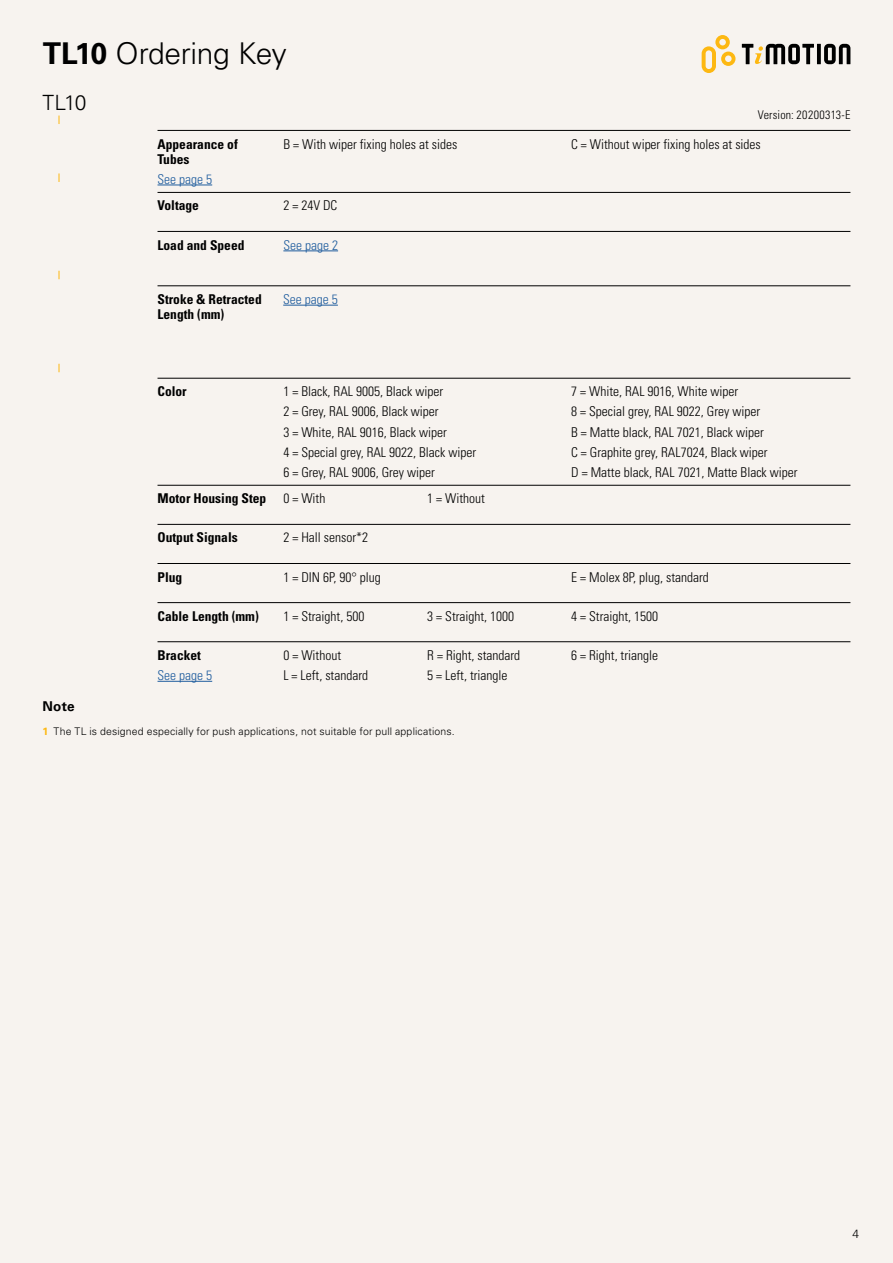
<style>
.page{position:relative;width:893px;height:1263px;background:#f7f3ef}
.page>*{position:absolute;margin:0;border:0;box-sizing:border-box;transform-origin:0 0}
.t1{font:300 30px "Univers LT Std";letter-spacing:-.015em;color:#000}
.t2{font:300 21px "Univers LT Std";color:#000}
.t3{font:300 condensed 13.5px/20.1px "Univers LT Std";color:#000}
.t4{font:700 condensed 13.5px/15px "Univers LT Std";color:#000}
.t5{font:300 condensed 13.5px "Univers LT Std";color:#205d9e}
.t6{font:700 13.5px "Univers LT Std";color:#000}
.t7{font:300 condensed 12px "Univers LT Std";letter-spacing:.015em;color:#000}
.t8{font:300 12px "Univers LT Std";color:#000}
.t9{font:300 10.5px "Univers LT Std";letter-spacing:.015em;color:#000}
.s1{font-weight:700}
.s2{font-weight:700;color:#fdb812}
</style>
<div class="page">
<svg style="left:702px;top:35px;width:33px;height:38px"></svg>
<svg style="left:817px;top:44px;width:4px;height:20px"></svg>
<svg style="left:824px;top:44px;width:26px;height:20px"></svg>
<svg style="left:742px;top:44px;width:72px;height:20px"></svg>
<hr style="left:158px;top:192px;width:692px;height:1px;background:#000">
<hr style="left:158px;top:185px;width:54px;height:1px;background:#205d9e">
<hr style="left:158px;top:130px;width:692px;height:1px;background:#000">
<hr style="left:158px;top:231px;width:692px;height:1px;background:#000">
<hr style="left:283px;top:251px;width:55px;height:1px;background:#205d9e">
<hr style="left:158px;top:286px;width:692px;height:1px;background:#000">
<hr style="left:283px;top:305px;width:55px;height:1px;background:#205d9e">
<hr style="left:158px;top:563px;width:692px;height:1px;background:#000">
<hr style="left:158px;top:485px;width:692px;height:1px;background:#000">
<hr style="left:158px;top:524px;width:692px;height:1px;background:#000">
<hr style="left:158px;top:602px;width:692px;height:1px;background:#000">
<hr style="left:158px;top:641px;width:692px;height:1px;background:#000">
<hr style="left:158px;top:378px;width:692px;height:1px;background:#000">
<hr style="left:158px;top:681px;width:54px;height:1px;background:#205d9e">
<h1 class="t1" style="left:43px;top:36px;width:245px"><span class="s1">TL10</span> Ordering Key</h1>
<h2 class="t2" style="left:43px;top:90px;width:46px">TL10</h2>
<p class="t7" style="left:758px;top:108px;width:94px">Version: 20200313-E</p>
<p class="t4" style="left:158px;top:136px;width:82px">Appearance of<br>Tubes</p>
<p class="t5" style="left:158px;top:171px;width:56px">See page 5</p>
<p class="t3" style="left:283px;top:134px;width:175px">B = With wiper fixing holes at sides</p>
<p class="t3" style="left:571px;top:134px;width:191px">C = Without wiper fixing holes at sides</p>
<p class="t4" style="left:158px;top:198px;width:43px">Voltage</p>
<p class="t3" style="left:283px;top:196px;width:55px">2 = 24V DC</p>
<p class="t4" style="left:158px;top:237px;width:88px">Load and Speed</p>
<p class="t5" style="left:283px;top:237px;width:56px">See page 2</p>
<p class="t4" style="left:158px;top:291px;width:106px">Stroke &amp; Retracted<br>Length (mm)</p>
<p class="t5" style="left:283px;top:291px;width:56px">See page 5</p>
<p class="t4" style="left:158px;top:384px;width:31px">Color</p>
<p class="t3" style="left:283px;top:381px;width:194px">1 = Black, RAL 9005, Black wiper<br>2 = Grey, RAL 9006, Black wiper<br>3 = White, RAL 9016, Black wiper<br>4 = Special grey, RAL 9022, Black wiper<br>6 = Grey, RAL 9006, Grey wiper</p>
<p class="t3" style="left:571px;top:381px;width:228px">7 = White, RAL 9016, White wiper<br>8 = Special grey, RAL 9022, Grey wiper<br>B = Matte black, RAL 7021, Black wiper<br>C = Graphite grey, RAL7024, Black wiper<br>D = Matte black, RAL 7021, Matte Black wiper</p>
<p class="t4" style="left:158px;top:491px;width:110px">Motor Housing Step</p>
<p class="t4" style="left:158px;top:530px;width:82px">Output Signals</p>
<p class="t3" style="left:283px;top:488px;width:43px">0 = With</p>
<p class="t3" style="left:427px;top:488px;width:59px">1 = Without</p>
<p class="t3" style="left:283px;top:528px;width:86px">2 = Hall sensor*2</p>
<p class="t4" style="left:158px;top:569px;width:26px">Plug</p>
<p class="t3" style="left:283px;top:567px;width:99px">1 = DIN 6P, 90° plug</p>
<p class="t3" style="left:571px;top:567px;width:139px">E = Molex 8P, plug, standard</p>
<p class="t4" style="left:158px;top:608px;width:103px">Cable Length (mm)</p>
<p class="t4" style="left:158px;top:647px;width:45px">Bracket</p>
<p class="t5" style="left:158px;top:667px;width:56px">See page 5</p>
<p class="t3" style="left:283px;top:606px;width:82px">1 = Straight, 500</p>
<p class="t3" style="left:427px;top:606px;width:88px">3 = Straight, 1000</p>
<p class="t3" style="left:571px;top:606px;width:88px">4 = Straight, 1500</p>
<p class="t3" style="left:283px;top:645px;width:86px">0 = Without<br>L = Left, standard</p>
<p class="t3" style="left:427px;top:645px;width:94px">R = Right, standard<br>5 = Left, triangle</p>
<p class="t3" style="left:571px;top:645px;width:88px">6 = Right, triangle</p>
<p class="t6" style="left:43px;top:699px;width:34px">Note</p>
<p class="t9" style="left:43px;top:725px;width:414px"><span class="s2">1</span> The TL is designed especially for push applications, not suitable for pull applications.</p>
<p class="t8" style="left:852px;top:1226px;width:8px">4</p>
</div>
